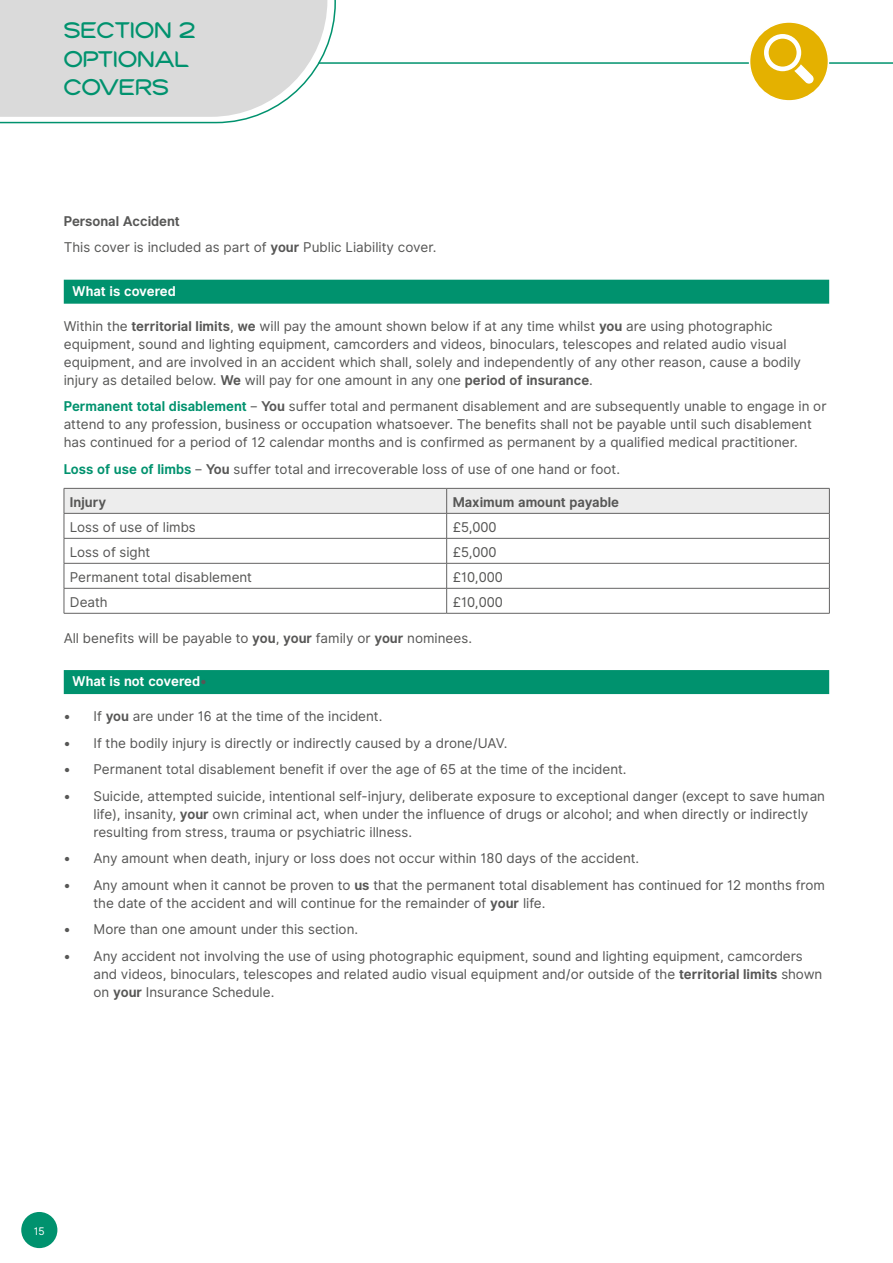
<style>
.page{position:relative;width:893px;height:1263px;background:#fff}
.page>*{position:absolute;margin:0;border:0;box-sizing:border-box;transform-origin:0 0}
.t1{font:700 24px/28.8px "Cabourg";color:#00926e}
.t2{font:13.5px/18px "Inter UI";color:#575756}
.t3{font:700 13.5px "Inter UI";letter-spacing:-.005em;color:#fff}
.t4{font:700 13.5px "Inter UI";color:#575756}
.t5{font:10.5px "Inter UI";color:#fff}
.s1{font-weight:700}
.s2{font-weight:700;color:#00926e}
.s3{font-weight:400;color:#575756}
</style>
<div class="page">
<div style="left:64px;top:280px;width:765px;height:24px;background:#00926e"></div>
<div style="left:64px;top:670px;width:765px;height:24px;background:#00926e"></div>
<svg style="left:64px;top:488px;width:766px;height:125px"></svg>
<hr style="left:64px;top:613px;width:383px;height:1px;background:#646363">
<hr style="left:447px;top:613px;width:383px;height:1px;background:#646363">
<div style="left:21px;top:1212px;width:36px;height:36px;background:#00926e;border-radius:50%"></div>
<svg style="left:0;top:0;width:336px;height:124px"></svg>
<hr style="left:318px;top:62px;width:575px;height:2px;background:#00926e">
<div style="left:750px;top:22px;width:78px;height:79px;background:#e4b100;border-radius:50%"></div>
<div style="left:749px;top:21px;width:80px;height:81px;border:2px solid #fff;border-radius:50%"></div>
<svg style="left:764px;top:34px;width:50px;height:50px"></svg>
<h1 class="t1" style="left:64px;top:16px;width:133px">SECTION 2<br>OPTIONAL<br>COVERS</h1>
<p class="t2" style="left:64px;top:208px;width:374px;line-height:26.5px"><span class="s1">Personal Accident<br></span>This cover is included as part of <span class="s1">your</span> Public Liability cover.</p>
<p class="t3" style="left:72px;top:282px;width:105px">What is covered</p>
<p class="t2" style="left:64px;top:317px;width:739px">Within the <span class="s1">territorial limits</span>, <span class="s1">we</span> will pay the amount shown below if at any time whilst <span class="s1">you</span> are using photographic equipment, sound and lighting equipment, camcorders and videos, binoculars, telescopes and related audio visual equipment, and are involved in an accident which shall, solely and independently of any other reason, cause a bodily injury as detailed below. <span class="s1">We</span> will pay for one amount in any one <span class="s1">period of insurance</span>.</p>
<p class="t2" style="left:64px;top:397px;width:764px"><span class="s2">Permanent total disablement</span> – <span class="s1">You</span> suffer total and permanent disablement and are subsequently unable to engage in or attend to any profession, business or occupation whatsoever. The benefits shall not be payable until such disablement has continued for a period of 12 calendar months and is confirmed as permanent by a qualified medical practitioner.</p>
<p class="t2" style="left:64px;top:460px;width:558px"><span class="s2">Loss of use of limbs</span> – <span class="s1">You</span> suffer total and irrecoverable loss of use of one hand or foot.</p>
<p class="t4" style="left:70px;top:493px;width:38px">Injury</p>
<p class="t4" style="left:453px;top:493px;width:168px">Maximum amount payable</p>
<p class="t2" style="left:70px;top:519px;width:127px">Loss of use of limbs</p>
<p class="t2" style="left:453px;top:519px;width:46px">£5,000</p>
<p class="t2" style="left:70px;top:544px;width:82px">Loss of sight</p>
<p class="t2" style="left:453px;top:544px;width:46px">£5,000</p>
<p class="t2" style="left:70px;top:569px;width:184px">Permanent total disablement</p>
<p class="t2" style="left:453px;top:569px;width:52px">£10,000</p>
<p class="t2" style="left:70px;top:594px;width:39px">Death</p>
<p class="t2" style="left:453px;top:594px;width:52px">£10,000</p>
<p class="t2" style="left:64px;top:629px;width:410px">All benefits will be payable to <span class="s1">you</span>, <span class="s1">your</span> family or <span class="s1">your</span> nominees.</p>
<p class="t3" style="left:72px;top:672px;width:136px">What is not covered<span class="s3">•</span></p>
<p class="t2" style="left:64px;top:707px;width:320px">• If <span class="s1">you</span> are under 16 at the time of the incident.</p>
<p class="t2" style="left:64px;top:734px;width:445px">• If the bodily injury is directly or indirectly caused by a drone/UAV.</p>
<p class="t2" style="left:64px;top:760px;width:564px">• Permanent total disablement benefit if over the age of 65 at the time of the incident.</p>
<p class="t2" style="left:94px;top:787px;width:733px;text-indent:-30px">• Suicide, attempted suicide, intentional self-injury, deliberate exposure to exceptional danger (except to save human life), insanity, <span class="s1">your</span> own criminal act, when under the influence of drugs or alcohol; and when directly or indirectly resulting from stress, trauma or psychiatric illness.</p>
<p class="t2" style="left:64px;top:849px;width:577px">• Any amount when death, injury or loss does not occur within 180 days of the accident.</p>
<p class="t2" style="left:94px;top:876px;width:733px;text-indent:-30px">• Any amount when it cannot be proven to <span class="s1">us</span> that the permanent total disablement has continued for 12 months from the date of the accident and will continue for the remainder of <span class="s1">your</span> life.</p>
<p class="t2" style="left:64px;top:920px;width:296px">• More than one amount under this section.</p>
<p class="t2" style="left:94px;top:947px;width:730px;text-indent:-30px">• Any accident not involving the use of using photographic equipment, sound and lighting equipment, camcorders and videos, binoculars, telescopes and related audio visual equipment and/or outside of the <span class="s1">territorial limits</span> shown on <span class="s1">your</span> Insurance Schedule.</p>
<p class="t5" style="left:34px;top:1224px;width:12px">15</p>
</div>
